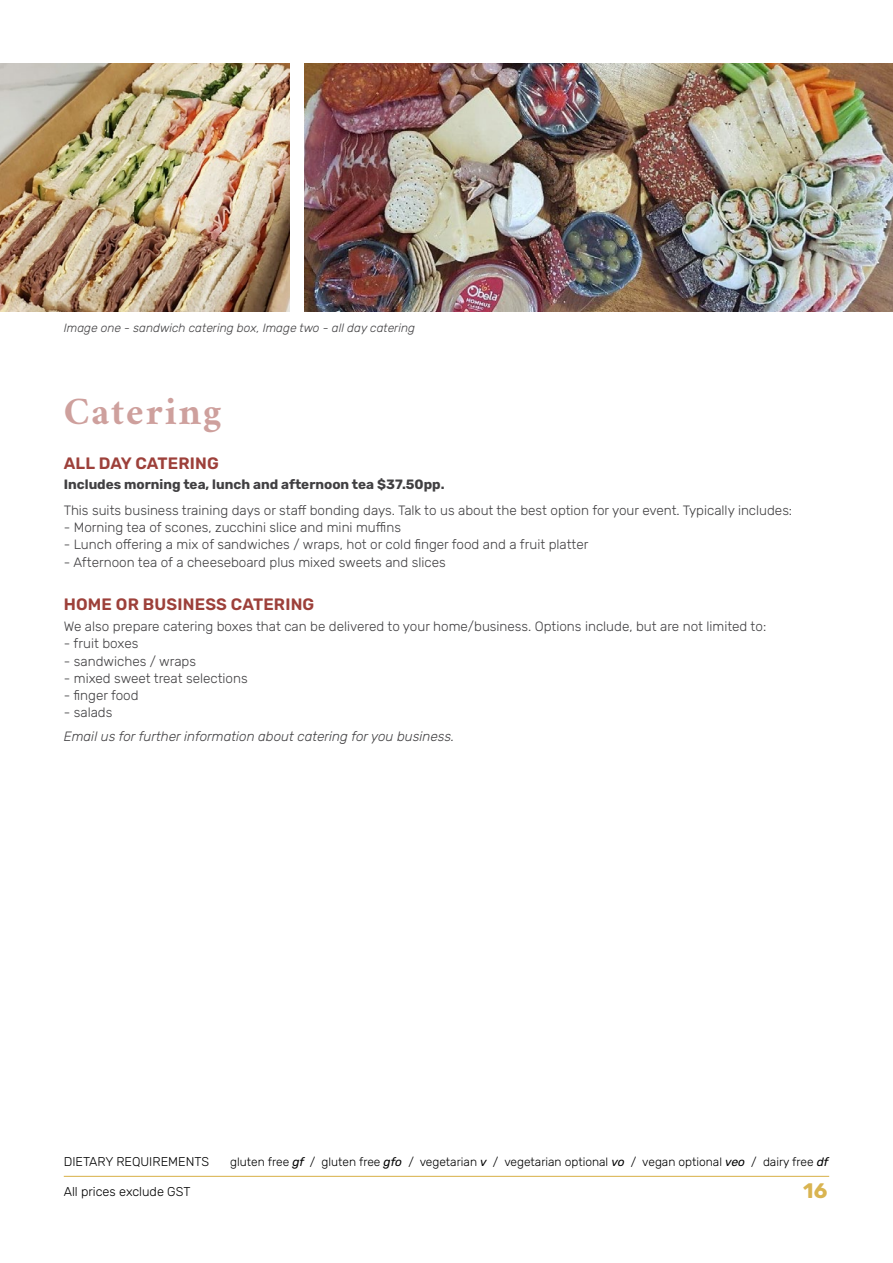
<style>
.page{position:relative;width:893px;height:1263px;background:#fff}
.page>*{position:absolute;margin:0;border:0;box-sizing:border-box;transform-origin:0 0}
.t1{font:700 39px "Amiri";letter-spacing:.05em;color:#cea09d}
.t2{font:700 21px "Rubik";color:#d9b451}
.t3{font:600 16.5px "Rubik";letter-spacing:.01em;color:#9d403a}
.t4{font:300 13.5px "Rubik";color:#414042}
.t5{font:italic 300 13.5px "Rubik";color:#414042}
.t6{font:700 13.5px "Rubik";color:#414042}
.t7{font:300 12.75px "Rubik";color:#000}
.t8{font:300 12px "Rubik";color:#000}
.t9{font:italic 300 12px "Rubik";color:#414042}
.s1{font-weight:400;font-style:italic}
</style>
<div class="page">
<hr style="left:64px;top:1176px;width:765px;height:1px;background:#d9b451">
<img style="left:0;top:64px;width:289px;height:248px">
<img style="left:304px;top:64px;width:589px;height:248px">
<p class="t9" style="left:64px;top:321px;width:353px">Image one - sandwich catering box, Image two - all day catering</p>
<h1 class="t1" style="left:64px;top:387px;width:159px">Catering</h1>
<p class="t3" style="left:64px;top:454px;width:156px">ALL DAY CATERING</p>
<p class="t6" style="left:64px;top:477px;width:382px">Includes morning tea, lunch and afternoon tea $37.50pp.</p>
<p class="t4" style="left:64px;top:503px;width:730px">This suits business training days or staff bonding days. Talk to us about the best option for your event. Typically includes:</p>
<p class="t4" style="left:64px;top:520px;width:339px">- Morning tea of scones, zucchini slice and mini muffins</p>
<p class="t4" style="left:64px;top:537px;width:526px">- Lunch offering a mix of sandwiches / wraps, hot or cold finger food and a fruit platter</p>
<p class="t4" style="left:64px;top:554px;width:383px">- Afternoon tea of a cheeseboard plus mixed sweets and slices</p>
<p class="t3" style="left:64px;top:595px;width:252px">HOME OR BUSINESS CATERING</p>
<p class="t4" style="left:64px;top:619px;width:704px">We also prepare catering boxes that can be delivered to your home/business. Options include, but are not limited to:</p>
<p class="t4" style="left:64px;top:636px;width:76px">- fruit boxes</p>
<p class="t4" style="left:64px;top:653px;width:134px">- sandwiches / wraps</p>
<p class="t4" style="left:64px;top:671px;width:185px">- mixed sweet treat selections</p>
<p class="t4" style="left:64px;top:688px;width:76px">- finger food</p>
<p class="t4" style="left:64px;top:705px;width:50px">- salads</p>
<p class="t5" style="left:64px;top:729px;width:392px">Email us for further information about catering for you business.</p>
<p class="t7" style="left:64px;top:1154px;width:147px">DIETARY REQUIREMENTS</p>
<p class="t8" style="left:230px;top:1155px;width:600px">gluten free <span class="s1">gf</span> / gluten free <span class="s1">gfo</span> / vegetarian <span class="s1">v</span> / vegetarian optional <span class="s1">vo</span> / vegan optional <span class="s1">veo</span> / dairy free <span class="s1">df</span></p>
<p class="t7" style="left:64px;top:1184px;width:128px">All prices exclude GST</p>
<h2 class="t2" style="left:803px;top:1178px;width:26px">16</h2>
</div>
